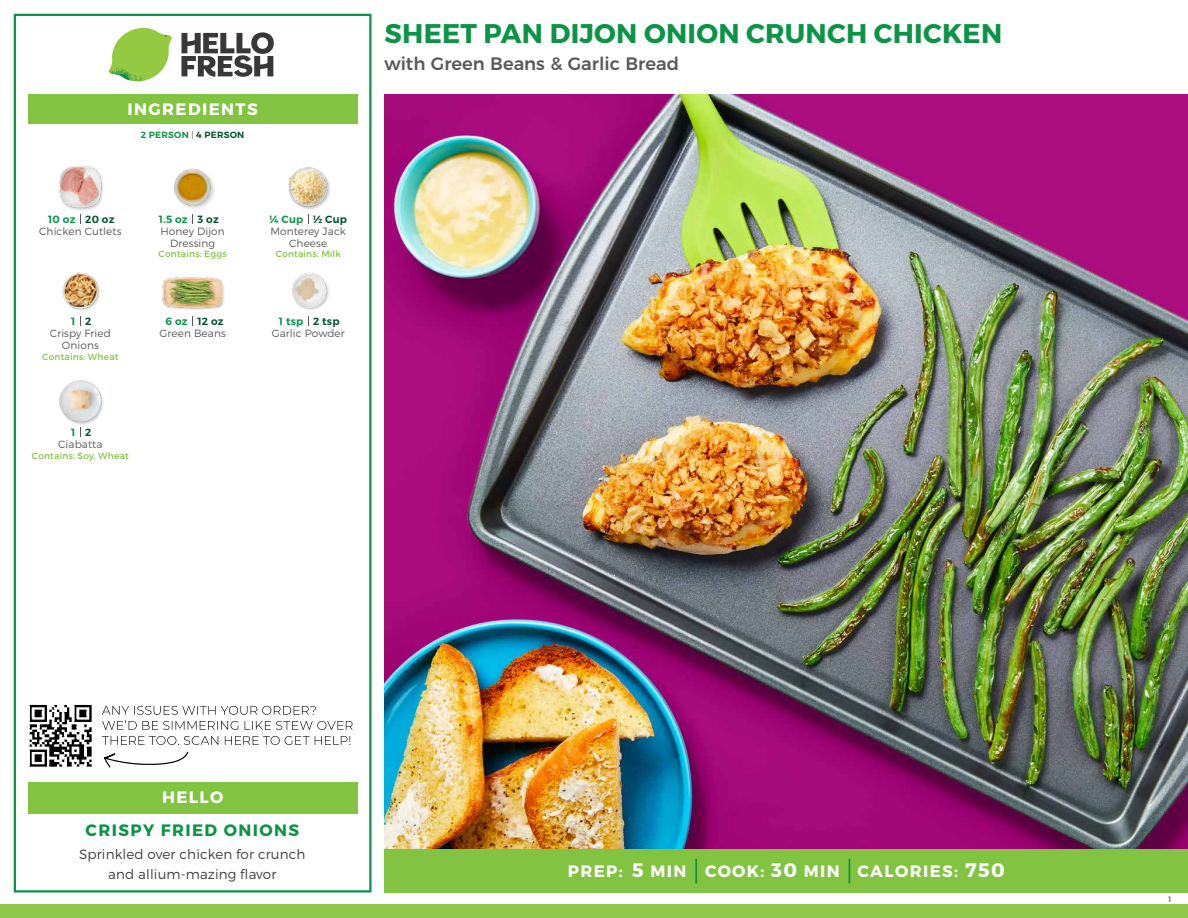
<style>
.page{position:relative;width:1188px;height:918px;background:#fff}
.page>*{position:absolute;margin:0;border:0;box-sizing:border-box;transform-origin:0 0}
.t1{font:700 27px "Montserrat";letter-spacing:.01em;color:#0b9446}
.t2{font:700 19.5px "Montserrat";color:#fff}
.t3{font:500 18px "Montserrat";color:#58595b}
.t4{font:700 16.5px "Montserrat";letter-spacing:.085em;color:#fff}
.t5{font:700 16.5px "Montserrat";letter-spacing:.085em;color:#0b9446}
.t6{font:300 13.5px/19.5px "Montserrat";letter-spacing:.01em;color:#414042;text-align:center}
.t7{font:300 10.5px/12px "Montserrat";letter-spacing:.01em;color:#58595b;text-align:center}
.t8{font:600 10.5px "Montserrat";letter-spacing:.02em;color:#0b9446}
.t9{font:600 10.5px "Montserrat";letter-spacing:.02em;color:#00562c}
.t10{font:9px "Montserrat";letter-spacing:.025em;color:#82c341}
.t11{font:600 9px "Montserrat";letter-spacing:.03em;color:#0b9446}
.t12{font:300 7.5px "Montserrat";color:#000}
.s1{font-weight:300;color:#58595b}
.s2{color:#00562c}
.s3{font-size:19.5px}
</style>
<div class="page">
<div style="left:0;top:904px;width:1188px;height:14px;background:#91c84e"></div>
<div style="left:384px;top:849px;width:804px;height:43px;background:#82c341"></div>
<svg style="left:181px;top:32px;width:93px;height:45px"></svg>
<svg style="left:114px;top:28px;width:55px;height:36px"></svg>
<img style="left:143px;top:28px;width:29px;height:24px">
<img style="left:112px;top:48px;width:54px;height:10px">
<img style="left:109px;top:52px;width:55px;height:30px">
<img style="left:142px;top:58px;width:24px;height:23px">
<div style="left:28px;top:94px;width:330px;height:30px;background:#82c341"></div>
<div style="left:14px;top:14px;width:358px;height:878px;border:2px solid #0b9446"></div>
<div style="left:28px;top:782px;width:330px;height:32px;background:#82c341"></div>
<div style="left:163px;top:277px;width:63px;height:34px;background:#000;opacity:.2"></div>
<img style="left:163px;top:277px;width:59px;height:34px">
<img style="left:292px;top:272px;width:37px;height:38px">
<img style="left:174px;top:168px;width:40px;height:41px">
<img style="left:288px;top:167px;width:42px;height:42px">
<img style="left:62px;top:272px;width:38px;height:39px">
<div style="left:59px;top:166px;width:46px;height:45px;background:#000;opacity:.2"></div>
<img style="left:59px;top:166px;width:46px;height:43px">
<div style="left:59px;top:381px;width:46px;height:45px;background:#000;opacity:.2"></div>
<img style="left:59px;top:380px;width:46px;height:43px">
<hr style="left:695px;top:859px;width:2px;height:25px;background:#0b9446">
<svg style="left:849px;top:859px;width:1px;height:25px"></svg>
<img style="left:29px;top:704px;width:63px;height:63px">
<svg style="left:104px;top:751px;width:84px;height:17px"></svg>
<svg style="left:102px;top:736px;width:248px;height:9px"></svg>
<svg style="left:102px;top:706px;width:251px;height:24px"></svg>
<img style="left:384px;top:94px;width:804px;height:755px">
<h3 class="t4" style="left:128px;top:99px;width:132px">INGREDIENTS</h3>
<p class="t11" style="left:141px;top:129px;width:105px">2 PERSON <span class="s1">|</span> <span class="s2">4 PERSON</span></p>
<p class="t8" style="left:48px;top:212px;width:29px">10 oz</p>
<p class="t9" style="left:85px;top:212px;width:31px">20 oz</p>
<p class="t8" style="left:159px;top:212px;width:30px">1.5 oz</p>
<p class="t8" style="left:270px;top:212px;width:35px">¼ Cup</p>
<p class="t9" style="left:198px;top:212px;width:23px">3 oz</p>
<p class="t9" style="left:313px;top:212px;width:36px">½ Cup</p>
<p class="t7" style="left:39px;top:225px;width:84px">Chicken Cutlets</p>
<p class="t8" style="left:71px;top:315px;width:6px">1</p>
<p class="t9" style="left:85px;top:315px;width:8px">2</p>
<p class="t7" style="left:50px;top:327px;width:62px">Crispy Fried<br>Onions</p>
<p class="t10" style="left:42px;top:351px;width:78px">Contains: Wheat</p>
<p class="t8" style="left:71px;top:426px;width:6px">1</p>
<p class="t9" style="left:85px;top:426px;width:8px">2</p>
<p class="t7" style="left:58px;top:438px;width:46px">Ciabatta</p>
<p class="t10" style="left:32px;top:450px;width:98px">Contains: Soy, Wheat</p>
<p class="t7" style="left:161px;top:225px;width:66px">Honey Dijon<br>Dressing</p>
<p class="t10" style="left:159px;top:249px;width:70px">Contains: Eggs</p>
<p class="t7" style="left:270px;top:225px;width:77px">Monterey Jack<br>Cheese</p>
<p class="t10" style="left:276px;top:249px;width:67px">Contains: Milk</p>
<p class="t8" style="left:166px;top:315px;width:24px">6 oz</p>
<p class="t8" style="left:279px;top:315px;width:26px">1 tsp</p>
<p class="t9" style="left:198px;top:315px;width:28px">12 oz</p>
<p class="t9" style="left:313px;top:315px;width:28px">2 tsp</p>
<p class="t7" style="left:159px;top:327px;width:68px">Green Beans</p>
<p class="t7" style="left:272px;top:327px;width:75px">Garlic Powder</p>
<h1 class="t1" style="left:385px;top:17px;width:619px">SHEET PAN DIJON ONION CRUNCH CHICKEN</h1>
<h3 class="t3" style="left:384px;top:49px;width:296px">with Green Beans &amp; Garlic Bread</h3>
<h3 class="t4" style="left:162px;top:787px;width:63px">HELLO</h3>
<h3 class="t5" style="left:86px;top:820px;width:215px">CRISPY FRIED ONIONS</h3>
<p class="t6" style="left:79px;top:845px;width:228px">Sprinkled over chicken for crunch and allium-mazing flavor</p>
<h3 class="t4" style="left:568px;top:861px;width:56px">PREP:</h3>
<h3 class="t4" style="left:705px;top:861px;width:136px">COOK: <span class="s3">30</span> MIN</h3>
<h3 class="t4" style="left:858px;top:861px;width:102px">CALORIES:</h3>
<h3 class="t4" style="left:632px;top:861px;width:56px"><span class="s3">5</span> MIN</h3>
<h2 class="t2" style="left:965px;top:858px;width:41px">750</h2>
<p class="t12" style="left:1168px;top:895px;width:4px">1</p>
</div>
